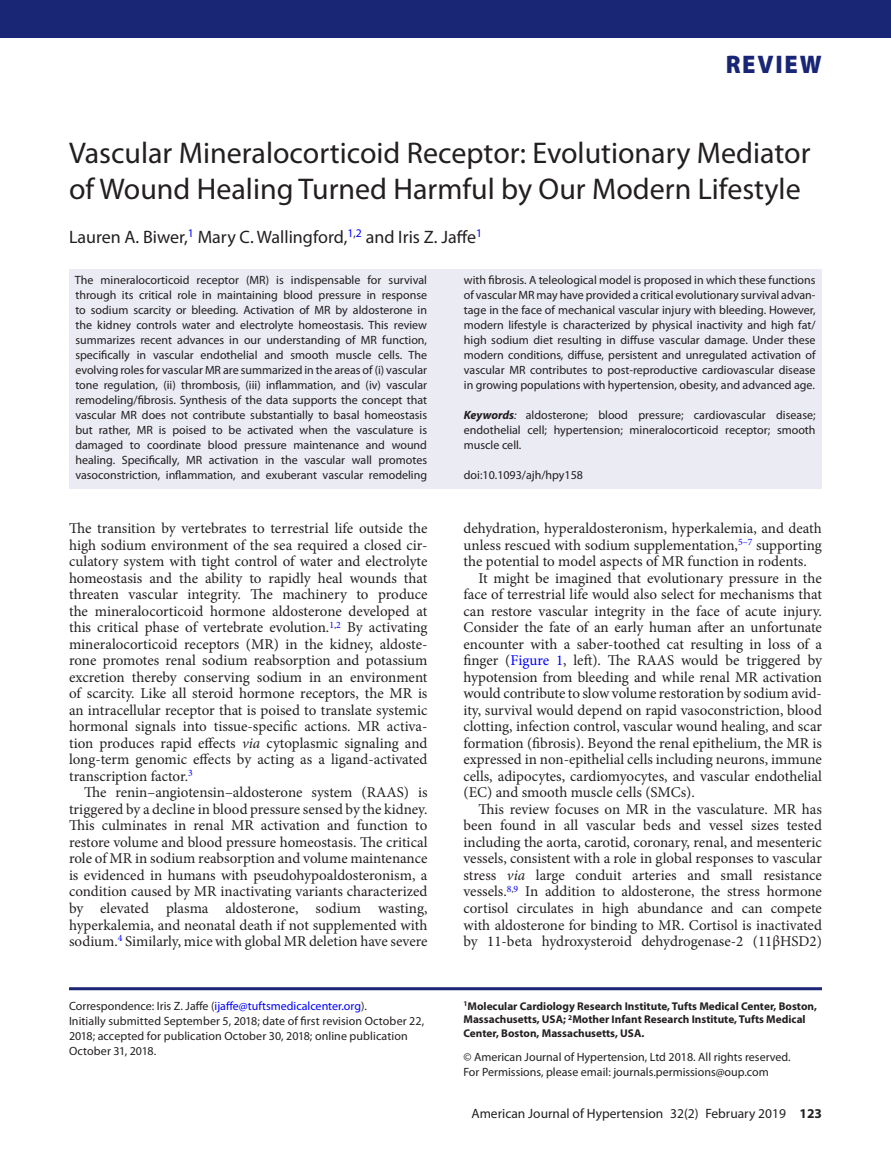
<style>
.page{position:relative;width:891px;height:1175px;background:#fff}
.page>*{position:absolute;margin:0;border:0;box-sizing:border-box;transform-origin:0 0}
.t1{font:30px/36px "Myriad Pro";color:#231f20}
.t2{font:900 25.5px "Myriad Pro";letter-spacing:.07em;color:#192575;scale:.95 1}
.t3{font:18px "Myriad Pro";color:#231f20}
.t4{font:15px/16.5px "Minion Pro";color:#231f20;text-align:justify}
.t5{font:13.5px "Myriad Pro";color:#231f20}
.t6{font:12px/15px "Myriad Pro";color:#231f20;text-align:justify}
.t7{font:700 11.25px/13.5px "Myriad Pro";color:#231f20}
.s1{font-weight:700;font-style:italic}
.s2{font-style:italic}
.s3{color:#00f}
.s4{font-weight:700}
</style>
<div class="page">
<div style="left:0;top:0;width:891px;height:38px;background:#192575"></div>
<div style="left:69px;top:270px;width:753px;height:219px;background:#ebebf4"></div>
<hr style="left:69px;top:987px;width:753px;height:3px;background:#192575">
<h2 class="t2" style="left:726px;top:50px;width:103px">REVIEW</h2>
<h1 class="t1" style="left:69px;top:135px;width:743px">Vascular Mineralocorticoid Receptor: Evolutionary Mediator of Wound Healing Turned Harmful by Our Modern Lifestyle</h1>
<p class="t3" style="left:69px;top:226px;width:414px">Lauren A. Biwer,<sup>1</sup> Mary C. Wallingford,<sup>1</sup><sup>,</sup><sup>2</sup> and Iris Z. Jaffe<sup>1</sup></p>
<p class="t6" style="left:75px;top:272px;width:354px">The mineralocorticoid receptor (MR) is indispensable for survival through its critical role in maintaining blood pressure in response to sodium scarcity or bleeding. Activation of MR by aldosterone in the kidney controls water and electrolyte homeostasis. This review summarizes recent advances in our understanding of MR function, specifically in vascular endothelial and smooth muscle cells. The evolving roles for vascular MR are summarized in the areas of (i) vascular tone regulation, (ii) thrombosis, (iii) inflammation, and (iv) vascular remodeling/fibrosis. Synthesis of the data supports the concept that vascular MR does not contribute substantially to basal homeostasis but rather, MR is poised to be activated when the vasculature is damaged to coordinate blood pressure maintenance and wound healing. Specifically, MR activation in the vascular wall promotes vasoconstriction, inflammation, and exuberant vascular remodeling</p>
<p class="t6" style="left:464px;top:272px;width:353px">with fibrosis. A teleological model is proposed in which these functions of vascular MR may have provided a critical evolutionary survival advan&shy;tage in the face of mechanical vascular injury with bleeding. However, modern lifestyle is characterized by physical inactivity and high fat/ high sodium diet resulting in diffuse vascular damage. Under these modern conditions, diffuse, persistent and unregulated activation of vascular MR contributes to post-reproductive cardiovascular disease in growing populations with hypertension, obesity, and advanced age.</p>
<p class="t6" style="left:464px;top:407px;width:353px"><span class="s1">Keywords</span><span class="s2">:</span> aldosterone; blood pressure; cardiovascular disease; endothelial cell; hypertension; mineralocorticoid receptor; smooth muscle cell.</p>
<p class="t6" style="left:464px;top:467px;width:121px">doi:10.1093/ajh/hpy158</p>
<p class="t4" style="left:69px;top:520px;width:360px">The transition by vertebrates to terrestrial life outside the high sodium environment of the sea required a closed cir&shy;culatory system with tight control of water and electrolyte homeostasis and the ability to rapidly heal wounds that threaten vascular integrity. The machinery to produce the mineralocorticoid hormone aldosterone developed at this critical phase of vertebrate evolution.<sup>1</sup><sup>,</sup><sup>2</sup> By activating mineralocorticoid receptors (MR) in the kidney, aldoste&shy;rone promotes renal sodium reabsorption and potassium excretion thereby conserving sodium in an environment of scarcity. Like all steroid hormone receptors, the MR is an intracellular receptor that is poised to translate systemic hormonal signals into tissue-specific actions. MR activa&shy;tion produces rapid effects <span class="s2">via</span> cytoplasmic signaling and long-term genomic effects by acting as a ligand-activated transcription factor.<sup>3</sup></p>
<p class="t4" style="left:69px;top:784px;width:360px;text-indent:15px">The renin–angiotensin–aldosterone system (RAAS) is triggered by a decline in blood pressure sensed by the kidney.<br>This culminates in renal MR activation and function to restore volume and blood pressure homeostasis. The critical role of MR in sodium reabsorption and volume maintenance is evidenced in humans with pseudohypoaldosteronism, a condition caused by MR inactivating variants characterized by elevated plasma aldosterone, sodium wasting, hyperkalemia, and neonatal death if not supplemented with sodium.<sup>4</sup> Similarly, mice with global MR deletion have severe</p>
<p class="t4" style="left:463px;top:520px;width:360px">dehydration, hyperaldosteronism, hyperkalemia, and death unless rescued with sodium supplementation,<sup>5–7</sup> supporting the potential to model aspects of MR function in rodents.</p>
<p class="t4" style="left:463px;top:570px;width:360px;text-indent:15px">It might be imagined that evolutionary pressure in the face of terrestrial life would also select for mechanisms that can restore vascular integrity in the face of acute injury.<br>Consider the fate of an early human after an unfortunate encounter with a saber-toothed cat resulting in loss of a finger (<span class="s3">Figure 1</span>, left). The RAAS would be triggered by hypotension from bleeding and while renal MR activation would contribute to slow volume restoration by sodium avid&shy;ity, survival would depend on rapid vasoconstriction, blood clotting, infection control, vascular wound healing, and scar formation (fibrosis). Beyond the renal epithelium, the MR is expressed in non-epithelial cells including neurons, immune cells, adipocytes, cardiomyocytes, and vascular endothelial (EC) and smooth muscle cells (SMCs).</p>
<p class="t4" style="left:463px;top:801px;width:360px;text-indent:15px">This review focuses on MR in the vasculature. MR has been found in all vascular beds and vessel sizes tested including the aorta, carotid, coronary, renal, and mesenteric vessels, consistent with a role in global responses to vascular stress <span class="s2">via</span> large conduit arteries and small resistance vessels.<sup>8</sup><sup>,</sup><sup>9</sup> In addition to aldosterone, the stress hormone cortisol circulates in high abundance and can compete with aldosterone for binding to MR. Cortisol is inactivated by 11-beta hydroxysteroid dehydrogenase-2 (11βHSD2)</p>
<p class="t6" style="left:69px;top:998px;width:357px;text-align:left">Correspondence: Iris Z. Jaffe (<span class="s3">ijaffe@tuftsmedicalcenter.org</span>).<br>Initially submitted September 5, 2018; date of first revision October 22, 2018; accepted for publication October 30, 2018; online publication October 31, 2018.</p>
<p class="t7" style="left:463px;top:998px;width:355px"><sup>1</sup>Molecular Cardiology Research Institute, Tufts Medical Center, Boston,<br>Massachusetts, USA; <sup>2</sup>Mother Infant Research Institute, Tufts Medical<br>Center, Boston, Massachusetts, USA.</p>
<p class="t6" style="left:463px;top:1049px;width:329px">© American Journal of Hypertension, Ltd 2018. All rights reserved.<br>For Permissions, please email: journals.permissions@oup.com</p>
<p class="t5" style="left:471px;top:1105px;width:352px">American Journal of Hypertension 32(2) February 2019 <span class="s4">123</span></p>
</div>
